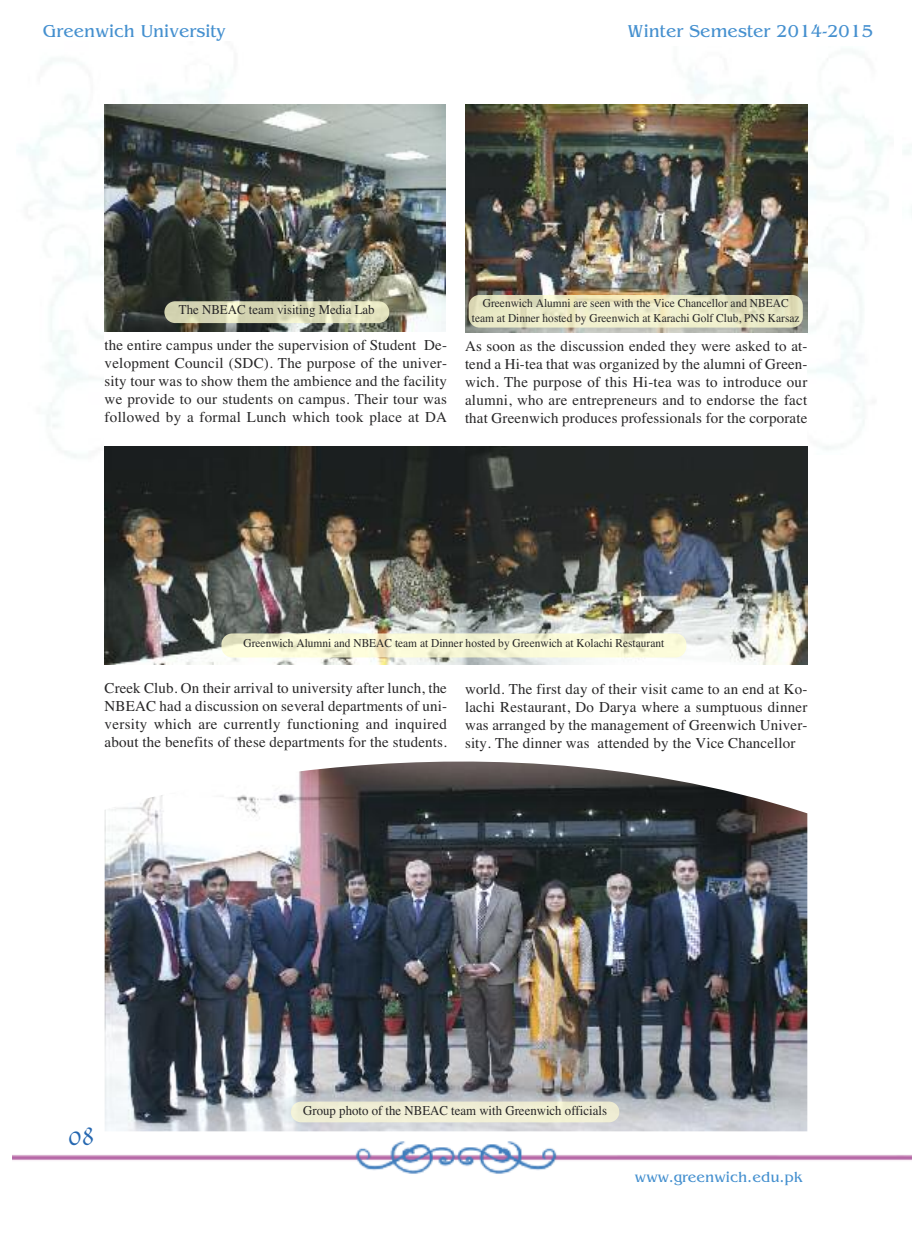
<style>
.page{position:relative;width:912px;height:1236px;background:#fff}
.page>*{position:absolute;margin:0;border:0;box-sizing:border-box;transform-origin:0 0}
.t1{font:27px "Agincort";color:#2567b0}
.t2{font:18px "Benguiat";color:#4590cf}
.t3{font:15px/18px "Times";letter-spacing:.01em;color:#272627;text-align:justify}
.t4{font:15px "Benguiat";color:#4590cf}
.t5{font:13.5px "Times";color:#272627;scale:.95 1}
.t6{font:12px/15px "Times";color:#272627;text-align:center;scale:.95 1}
</style>
<div class="page">
<img style="left:904px;top:150px;width:6px;height:3px">
<img style="left:25px;top:60px;width:218px;height:403px">
<img style="left:671px;top:59px;width:217px;height:396px">
<div style="left:105px;top:105px;width:702px;height:1026px;background:#fff"></div>
<img style="left:105px;top:761px;width:702px;height:370px">
<img style="left:13px;top:1141px;width:898px;height:33px">
<img style="left:465px;top:105px;width:342px;height:227px">
<img style="left:105px;top:105px;width:340px;height:226px">
<img style="left:164px;top:301px;width:225px;height:22px">
<img style="left:468px;top:295px;width:334px;height:32px">
<div style="left:291px;top:1101px;width:328px;height:21px;background:#f0eed4"></div>
<img style="left:105px;top:446px;width:702px;height:218px">
<img style="left:221px;top:633px;width:465px;height:24px">
<p class="t2" style="left:43px;top:21px;width:184px">Greenwich University</p>
<p class="t2" style="left:627px;top:21px;width:247px">Winter Semester 2014-2015</p>
<p class="t5" style="left:179px;top:302px;width:207px">The NBEAC team visiting Media Lab</p>
<p class="t6" style="left:471px;top:295px;width:346px">Greenwich Alumni are seen with the Vice Chancellor and NBEAC team at Dinner hosted by Greenwich at Karachi Golf Club, PNS Karsaz</p>
<p class="t3" style="left:105px;top:336px;width:344px">the entire campus under the supervision of Student De&shy;velopment Council (SDC). The purpose of the univer&shy;sity tour was to show them the ambience and the facility we provide to our students on campus. Their tour was followed by a formal Lunch which took place at DA</p>
<p class="t3" style="left:465px;top:337px;width:344px">As soon as the discussion ended they were asked to at&shy;tend a Hi-tea that was organized by the alumni of Green&shy;wich. The purpose of this Hi-tea was to introduce our alumni, who are entrepreneurs and to endorse the fact that Greenwich produces professionals for the corporate</p>
<p class="t6" style="left:243px;top:635px;width:444px">Greenwich Alumni and NBEAC team at Dinner hosted by Greenwich at Kolachi Restaurant</p>
<p class="t3" style="left:105px;top:678px;width:344px">Creek Club. On their arrival to university after lunch, the NBEAC had a discussion on several departments of uni&shy;versity which are currently functioning and inquired about the benefits of these departments for the students.</p>
<p class="t3" style="left:465px;top:679px;width:344px">world. The first day of their visit came to an end at Ko&shy;lachi Restaurant, Do Darya where a sumptuous dinner was arranged by the management of Greenwich Univer&shy;sity. The dinner was attended by the Vice Chancellor</p>
<h1 class="t1" style="left:69px;top:1122px;width:27px">08</h1>
<p class="t5" style="left:303px;top:1101px;width:321px">Group photo of the NBEAC team with Greenwich officials</p>
<p class="t4" style="left:634px;top:1168px;width:169px">www.greenwich.edu.pk</p>
</div>
